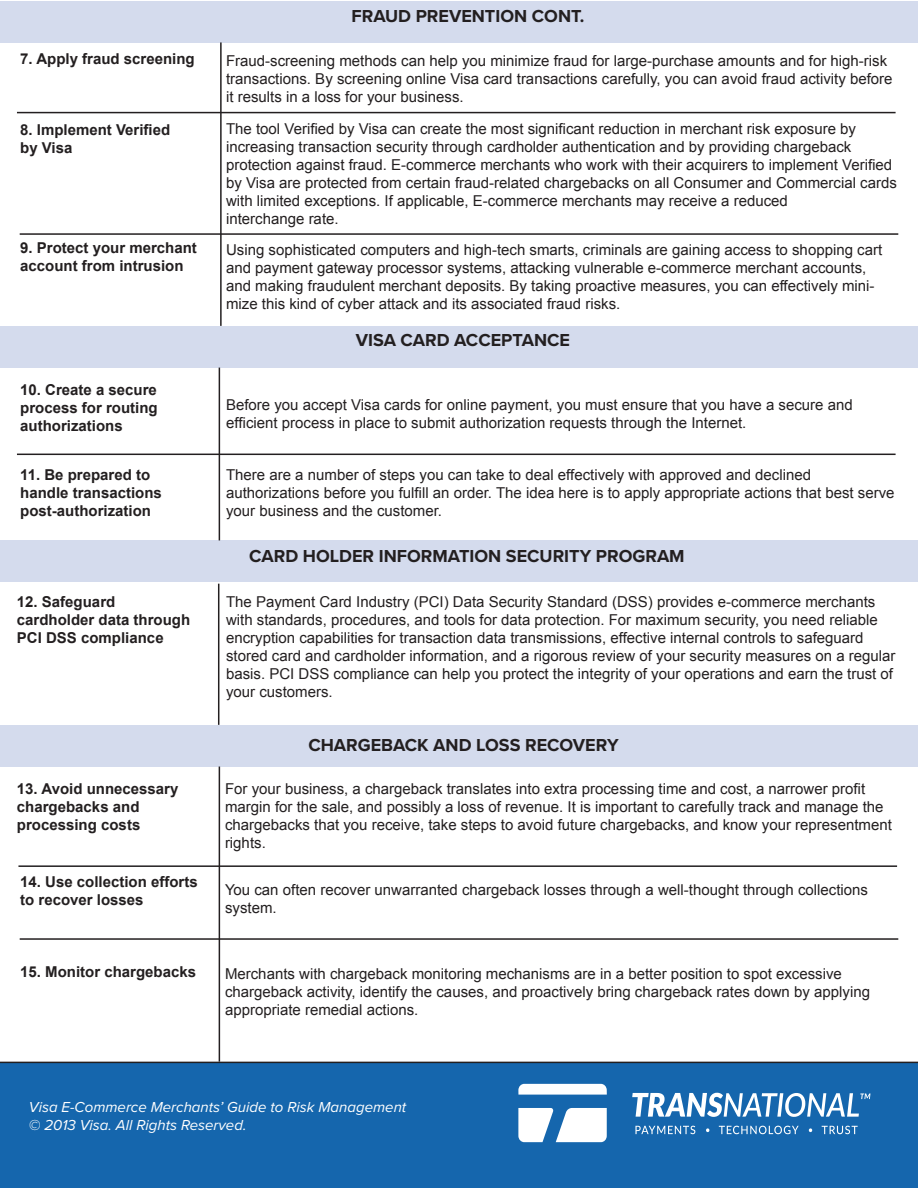
<style>
.page{position:relative;width:918px;height:1188px;background:#fff}
.page>*{position:absolute;margin:0;border:0;box-sizing:border-box;transform-origin:0 0}
.t1{font:700 18px "Proxima Nova";color:#231f20}
.t2{font:15px/18px "Arial";color:#231f20}
.t3{font:700 15px/18px "Arial";color:#231f20}
.t4{font:italic 15px "Proxima Nova";color:#fff}
</style>
<div class="page">
<div style="left:0;top:1px;width:918px;height:41px;background:#d4dbed"></div>
<div style="left:0;top:326px;width:918px;height:42px;background:#d4dbed"></div>
<div style="left:0;top:540px;width:918px;height:42px;background:#d4dbed"></div>
<div style="left:0;top:725px;width:918px;height:42px;background:#d4dbed"></div>
<hr style="left:17px;top:112px;width:879px;height:1px;background:#231f20">
<hr style="left:20px;top:233px;width:878px;height:2px;background:#231f20">
<hr style="left:17px;top:454px;width:879px;height:1px;background:#231f20">
<hr style="left:18px;top:865px;width:879px;height:2px;background:#231f20">
<hr style="left:20px;top:938px;width:878px;height:2px;background:#231f20">
<hr style="left:220px;top:42px;width:2px;height:284px;background:#231f20">
<hr style="left:219px;top:368px;width:1px;height:172px;background:#231f20">
<hr style="left:218px;top:584px;width:1px;height:141px;background:#231f20">
<hr style="left:219px;top:767px;width:1px;height:295px;background:#231f20">
<div style="left:0;top:1062px;width:918px;height:126px;background:#1566ad"></div>
<svg style="left:518px;top:1084px;width:89px;height:11px"></svg>
<svg style="left:518px;top:1108px;width:89px;height:34px"></svg>
<svg style="left:635px;top:1126px;width:60px;height:8px"></svg>
<svg style="left:706px;top:1128px;width:3px;height:4px"></svg>
<svg style="left:719px;top:1126px;width:80px;height:8px"></svg>
<svg style="left:809px;top:1128px;width:3px;height:4px"></svg>
<svg style="left:822px;top:1126px;width:36px;height:8px"></svg>
<svg style="left:632px;top:1093px;width:238px;height:24px"></svg>
<p class="t1" style="left:352px;top:5px;width:234px">FRAUD PREVENTION CONT.</p>
<p class="t3" style="left:20px;top:51px;width:176px">7. Apply fraud screening</p>
<p class="t2" style="left:226px;top:52px;width:668px">Fraud-screening methods can help you minimize fraud for large-purchase amounts and for high-risk transactions. By screening online Visa card transactions carefully, you can avoid fraud activity before it results in a loss for your business.</p>
<p class="t3" style="left:20px;top:121px;width:152px">8. Implement Verified</p>
<p class="t3" style="left:20px;top:139px;width:54px">by Visa</p>
<p class="t2" style="left:226px;top:120px;width:632px">The tool Verified by Visa can create the most significant reduction in merchant risk exposure by</p>
<p class="t2" style="left:226px;top:138px;width:627px">increasing transaction security through cardholder authentication and by providing chargeback</p>
<p class="t2" style="left:226px;top:156px;width:672px">protection against fraud. E-commerce merchants who work with their acquirers to implement Verified by Visa are protected from certain fraud-related chargebacks on all Consumer and Commercial cards with limited exceptions. If applicable, E-commerce merchants may receive a reduced</p>
<p class="t2" style="left:226px;top:210px;width:114px">interchange rate.</p>
<p class="t3" style="left:20px;top:240px;width:178px">9. Protect your merchant account from intrusion</p>
<p class="t2" style="left:226px;top:241px;width:658px">Using sophisticated computers and high-tech smarts, criminals are gaining access to shopping cart and payment gateway processor systems, attacking vulnerable e-commerce merchant accounts, and making fraudulent merchant deposits. By taking proactive measures, you can effectively mini&shy;mize this kind of cyber attack and its associated fraud risks.</p>
<p class="t3" style="left:20px;top:382px;width:138px">10. Create a secure</p>
<p class="t3" style="left:20px;top:400px;width:139px">process for routing</p>
<p class="t3" style="left:20px;top:418px;width:104px">authorizations</p>
<p class="t3" style="left:20px;top:466px;width:132px">11. Be prepared to</p>
<p class="t3" style="left:20px;top:484px;width:143px">handle transactions</p>
<p class="t3" style="left:20px;top:502px;width:132px">post-authorization</p>
<p class="t3" style="left:17px;top:593px;width:100px">12. Safeguard</p>
<p class="t3" style="left:17px;top:611px;width:175px">cardholder data through</p>
<p class="t3" style="left:17px;top:629px;width:148px">PCI DSS compliance</p>
<p class="t3" style="left:17px;top:780px;width:163px">13. Avoid unnecessary chargebacks and</p>
<p class="t3" style="left:17px;top:816px;width:125px">processing costs</p>
<p class="t1" style="left:356px;top:329px;width:216px">VISA CARD ACCEPTANCE</p>
<p class="t2" style="left:226px;top:396px;width:628px">Before you accept Visa cards for online payment, you must ensure that you have a secure and</p>
<p class="t2" style="left:226px;top:414px;width:522px">efficient process in place to submit authorization requests through the Internet.</p>
<p class="t2" style="left:226px;top:465px;width:587px">There are a number of steps you can take to deal effectively with approved and declined</p>
<p class="t2" style="left:226px;top:483px;width:670px">authorizations before you fulfill an order. The idea here is to apply appropriate actions that best serve your business and the customer.</p>
<p class="t1" style="left:249px;top:545px;width:437px">CARD HOLDER INFORMATION SECURITY PROGRAM</p>
<p class="t2" style="left:226px;top:593px;width:671px">The Payment Card Industry (PCI) Data Security Standard (DSS) provides e-commerce merchants with standards, procedures, and tools for data protection. For maximum security, you need reliable encryption capabilities for transaction data transmissions, effective internal controls to safeguard stored card and cardholder information, and a rigorous review of your security measures on a regular basis. PCI DSS compliance can help you protect the integrity of your operations and earn the trust of your customers.</p>
<p class="t1" style="left:308px;top:734px;width:312px">CHARGEBACK AND LOSS RECOVERY</p>
<p class="t2" style="left:225px;top:780px;width:668px">For your business, a chargeback translates into extra processing time and cost, a narrower profit margin for the sale, and possibly a loss of revenue. It is important to carefully track and manage the chargebacks that you receive, take steps to avoid future chargebacks, and know your representment rights.</p>
<p class="t3" style="left:20px;top:873px;width:179px">14. Use collection efforts to recover losses</p>
<p class="t2" style="left:225px;top:881px;width:645px">You can often recover unwarranted chargeback losses through a well-thought through collections system.</p>
<p class="t3" style="left:20px;top:963px;width:177px">15. Monitor chargebacks</p>
<p class="t2" style="left:225px;top:965px;width:618px">Merchants with chargeback monitoring mechanisms are in a better position to spot excessive</p>
<p class="t2" style="left:225px;top:983px;width:647px">chargeback activity, identify the causes, and proactively bring chargeback rates down by applying</p>
<p class="t2" style="left:225px;top:1001px;width:195px">appropriate remedial actions.</p>
<p class="t4" style="left:29px;top:1098px;width:379px">Visa E-Commerce Merchants’ Guide to Risk Management</p>
<p class="t4" style="left:29px;top:1116px;width:219px">© 2013 Visa. All Rights Reserved.</p>
</div>
